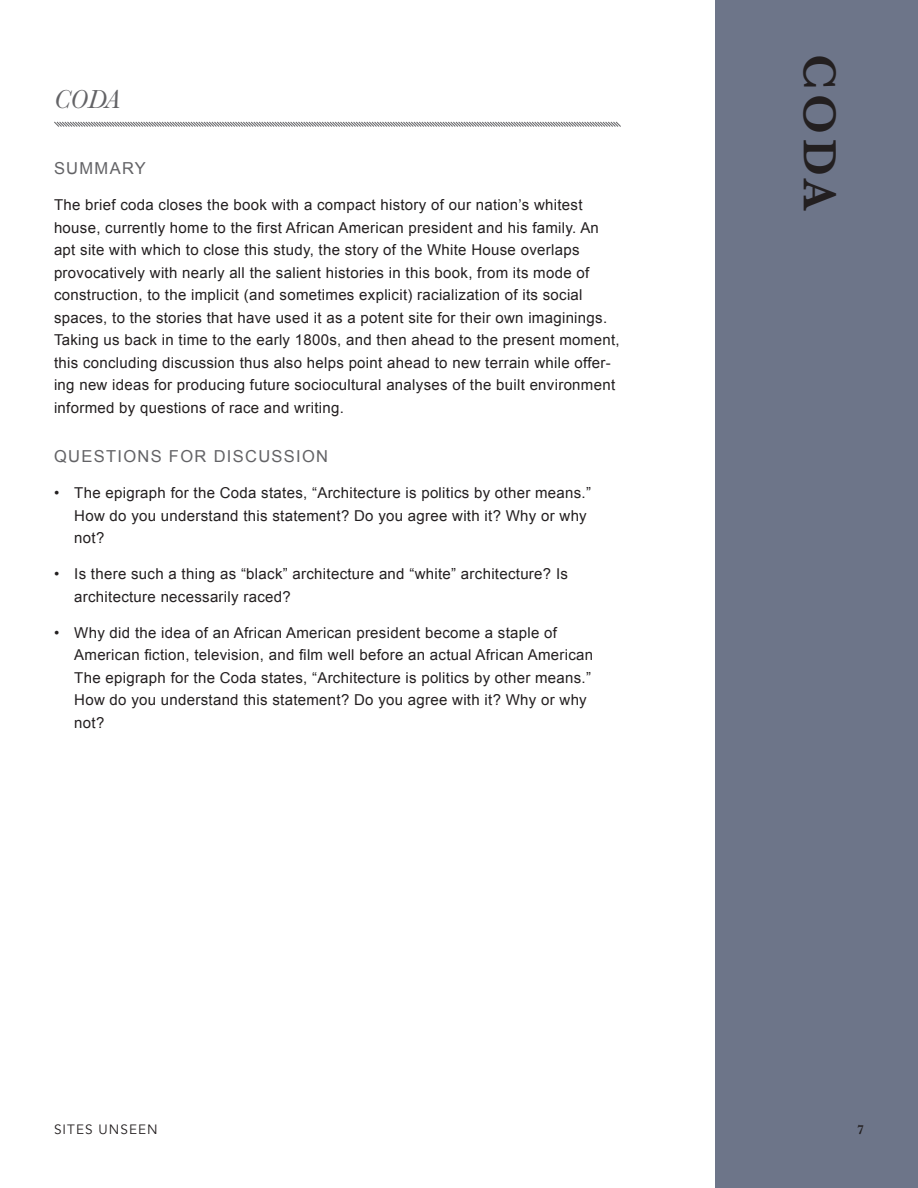
<style>
.page{position:relative;width:918px;height:1188px;background:#fff}
.page>*{position:absolute;margin:0;border:0;box-sizing:border-box;transform-origin:0 0}
.t1{font:600 48px "Baskerville";color:#231f20}
.t2{font:italic 27px "Baskerville";color:#636366}
.t3{font:16.5px "Arial";letter-spacing:.08em;color:#636366}
.t4{font:15px/22.5px "Arial";letter-spacing:.02em;color:#231f20}
.t5{font:13.5px "Avenir";letter-spacing:.08em;color:#231f20}
.t6{font:600 13.5px "Baskerville";color:#231f20}
</style>
<div class="page">
<div style="left:716px;top:0;width:202px;height:1188px;background:#6d7589"></div>
<svg style="left:54px;top:121px;width:567px;height:6px"></svg>
<h2 class="t2" style="left:54px;top:81px;width:68px">CODA</h2>
<p class="t3" style="left:54px;top:157px;width:93px">SUMMARY</p>
<p class="t4" style="left:54px;top:194px;width:567px">The brief coda closes the book with a compact history of our nation’s whitest house, currently home to the first African American president and his family. An apt site with which to close this study, the story of the White House overlaps provocatively with nearly all the salient histories in this book, from its mode of construction, to the implicit (and sometimes explicit) racialization of its social spaces, to the stories that have used it as a potent site for their own imaginings.<br>Taking us back in time to the early 1800s, and then ahead to the present moment, this concluding discussion thus also helps point ahead to new terrain while offer&shy;ing new ideas for producing future sociocultural analyses of the built environment informed by questions of race and writing.</p>
<p class="t3" style="left:54px;top:445px;width:276px">QUESTIONS FOR DISCUSSION</p>
<p class="t4" style="left:74px;top:482px;width:518px;text-indent:-20px">• The epigraph for the Coda states, “Architecture is politics by other means.”<br>How do you understand this statement? Do you agree with it? Why or why not?</p>
<p class="t4" style="left:74px;top:563px;width:495px;text-indent:-20px">• Is there such a thing as “black” architecture and “white” architecture? Is architecture necessarily raced?</p>
<p class="t4" style="left:74px;top:621px;width:521px;text-indent:-20px">• Why did the idea of an African American president become a staple of American fiction, television, and film well before an actual African American The epigraph for the Coda states, “Architecture is politics by other means.” How do you understand this statement? Do you agree with it? Why or why not?</p>
<h1 class="t1" style="left:853px;top:54px;width:158px;rotate:90deg">CODA</h1>
<p class="t5" style="left:54px;top:1121px;width:105px">SITES UNSEEN</p>
<p class="t6" style="left:857px;top:1120px;width:8px">7</p>
</div>
